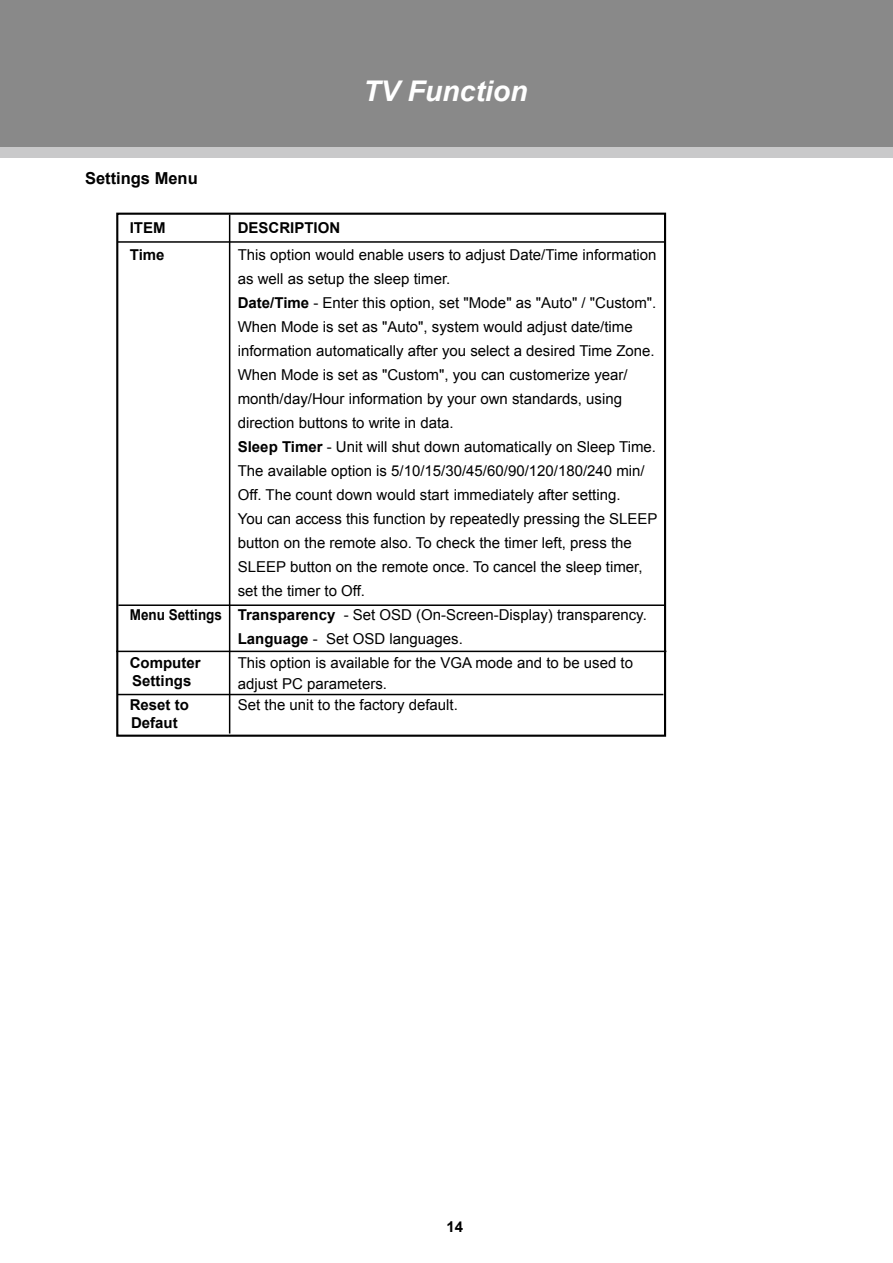
<style>
.page{position:relative;width:893px;height:1263px;background:#fff}
.page>*{position:absolute;margin:0;border:0;box-sizing:border-box;transform-origin:0 0}
.t1{font:italic 700 28.5px "Arial";color:#fff}
.t2{font:700 16.5px "Arial";color:#000}
.t3{font:15px/21px "Arial";color:#000}
.t4{font:700 15px "Arial";color:#000}
.s1{font-weight:700}
</style>
<div class="page">
<div style="left:0;top:66px;width:893px;height:91px;background:#c9c9ca"></div>
<div style="left:0;top:0;width:893px;height:147px;background:#898989"></div>
<div style="left:116px;top:213px;width:550px;height:524px;border:2px solid #000"></div>
<hr style="left:229px;top:215px;width:1px;height:518px;background:#000">
<hr style="left:117px;top:241px;width:548px;height:2px;background:#000">
<hr style="left:118px;top:604px;width:548px;height:2px;background:#000">
<hr style="left:116px;top:651px;width:550px;height:1px;background:#000">
<hr style="left:117px;top:694px;width:546px;height:1px;background:#000">
<p class="t2" style="left:85px;top:168px;width:114px">Settings Menu</p>
<h1 class="t1" style="left:363px;top:72px;width:166px">TV Function</h1>
<p class="t4" style="left:130px;top:218px;width:37px">ITEM</p>
<p class="t4" style="left:238px;top:218px;width:104px">DESCRIPTION</p>
<p class="t4" style="left:130px;top:245px;width:36px">Time</p>
<p class="t3" style="left:238px;top:245px;width:420px">This option would enable users to adjust Date/Time information</p>
<p class="t3" style="left:238px;top:269px;width:214px">as well as setup the sleep timer.</p>
<p class="t3" style="left:238px;top:293px;width:420px"><span class="s1">Date/Time</span> - Enter this option, set "Mode" as "Auto" / "Custom".</p>
<p class="t3" style="left:238px;top:317px;width:396px">When Mode is set as "Auto", system would adjust date/time</p>
<p class="t3" style="left:238px;top:341px;width:418px">information automatically after you select a desired Time Zone.</p>
<p class="t3" style="left:238px;top:365px;width:391px">When Mode is set as "Custom", you can customerize year/</p>
<p class="t3" style="left:238px;top:389px;width:386px">month/day/Hour information by your own standards, using</p>
<p class="t3" style="left:238px;top:413px;width:217px">direction buttons to write in data.</p>
<p class="t3" style="left:238px;top:437px;width:420px"><span class="s1">Sleep Timer</span> - Unit will shut down automatically on Sleep Time.</p>
<p class="t3" style="left:238px;top:461px;width:408px">The available option is 5/10/15/30/45/60/90/120/180/240 min/</p>
<p class="t3" style="left:238px;top:485px;width:384px">Off. The count down would start immediately after setting.</p>
<p class="t3" style="left:238px;top:509px;width:421px">You can access this function by repeatedly pressing the SLEEP</p>
<p class="t3" style="left:238px;top:533px;width:396px">button on the remote also. To check the timer left, press the</p>
<p class="t3" style="left:238px;top:557px;width:406px">SLEEP button on the remote once. To cancel the sleep timer,</p>
<p class="t3" style="left:238px;top:581px;width:129px">set the timer to Off.</p>
<p class="t3" style="left:130px;top:605px;width:519px"><span class="s1">Menu Settings Transparency</span> - Set OSD (On-Screen-Display) transparency.</p>
<p class="t3" style="left:238px;top:629px;width:227px"><span class="s1">Language</span> - Set OSD languages.</p>
<p class="t4" style="left:130px;top:653px;width:72px">Computer</p>
<p class="t3" style="left:238px;top:653px;width:397px">This option is available for the VGA mode and to be used to adjust PC parameters.</p>
<p class="t4" style="left:130px;top:695px;width:61px">Reset to</p>
<p class="t3" style="left:238px;top:695px;width:222px">Set the unit to the factory default.</p>
<p class="t4" style="left:132px;top:671px;width:61px">Settings</p>
<p class="t4" style="left:131px;top:713px;width:48px">Defaut</p>
<p class="t4" style="left:446px;top:1216px;width:18px">14</p>
</div>
